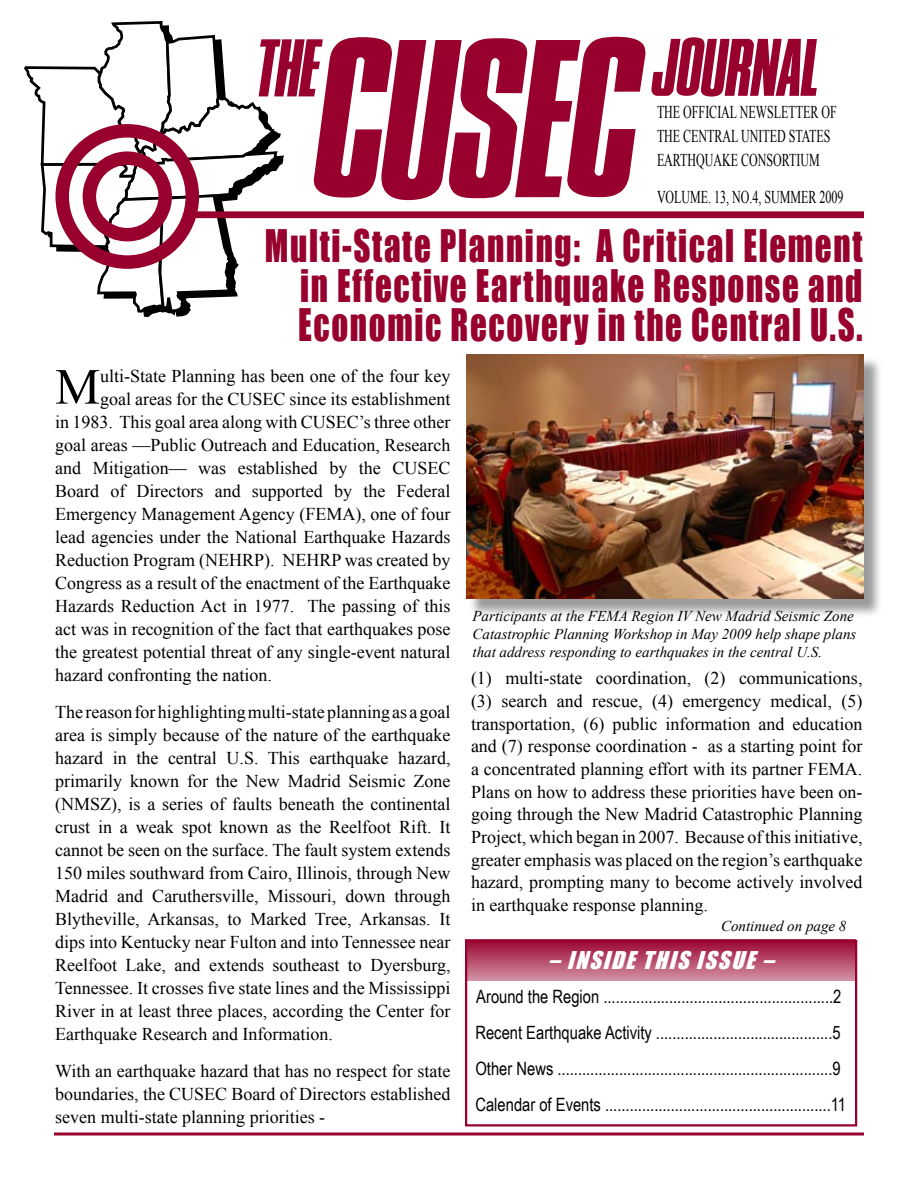
<style>
.page{position:relative;width:918px;height:1188px;background:#fff}
.page>*{position:absolute;margin:0;border:0;box-sizing:border-box;transform-origin:0 0}
.t1{font:50.55px "Times New Roman";color:#000}
.t2{font:41.25px/39.6px "Impact";letter-spacing:.05em;color:#98002e;text-align:justify;scale:.8 1}
.t3{font:italic 22.5px "Impact";color:#fff}
.t4{font:18.3px/36px "Arial Narrow";color:#000}
.t5{font:18px/23.1px "Times New Roman";color:#000;text-align:justify}
.t6{font:18px/24px "Times New Roman";color:#000;scale:.67 1}
.t7{font:italic 15px/18px "Times New Roman";color:#000}
</style>
<div class="page">
<hr style="left:54px;top:1133px;width:810px;height:2px;background:#98002e">
<div style="left:192px;top:211px;width:672px;height:7px;background:#98002e"></div>
<svg style="left:24px;top:21px;width:793px;height:296px"></svg>
<div style="left:466px;top:940px;width:389px;height:40px;background:#d28ea3"></div>
<div style="left:466px;top:941px;width:389px;height:38px;background:linear-gradient(to bottom,#9b0935,#cf889d)"></div>
<div style="left:465px;top:940px;width:392px;height:186px;border:2px solid #98002e"></div>
<div style="left:468px;top:356px;width:416px;height:263px;background:#000;opacity:.4"></div>
<img style="left:466px;top:354px;width:398px;height:245px">
<p class="t6" style="left:657px;top:100px;width:270px">THE OFFICIAL NEWSLETTER OF<br>THE CENTRAL UNITED STATES<br>EARTHQUAKE CONSORTIUM</p>
<p class="t6" style="left:657px;top:185px;width:280px">VOLUME. 13, NO.4, SUMMER 2009</p>
<h2 class="t2" style="left:298px;top:225px;width:707px;text-indent:-33px">Multi-State Planning: A Critical Element in Effective Earthquake Response and Economic Recovery in the Central U.S.</h2>
<h1 class="t1" style="left:55px;top:353px;width:47px">M</h1>
<p class="t5" style="left:100px;top:364px;width:352px">ulti-State Planning has been one of the four key</p>
<p class="t5" style="left:100px;top:387px;width:352px">goal areas for the CUSEC since its establishment</p>
<p class="t5" style="left:55px;top:410px;width:397px">in 1983. This goal area along with CUSEC’s three other</p>
<p class="t5" style="left:55px;top:433px;width:397px">goal areas —Public Outreach and Education, Research</p>
<p class="t5" style="left:55px;top:456px;width:397px">and Mitigation— was established by the CUSEC</p>
<p class="t5" style="left:55px;top:479px;width:397px">Board of Directors and supported by the Federal</p>
<p class="t5" style="left:55px;top:502px;width:397px">Emergency Management Agency (FEMA), one of four</p>
<p class="t5" style="left:55px;top:525px;width:397px">lead agencies under the National Earthquake Hazards</p>
<p class="t5" style="left:55px;top:548px;width:397px">Reduction Program (NEHRP). NEHRP was created by</p>
<p class="t5" style="left:55px;top:571px;width:397px">Congress as a result of the enactment of the Earthquake</p>
<p class="t5" style="left:55px;top:594px;width:397px">Hazards Reduction Act in 1977. The passing of this</p>
<p class="t5" style="left:55px;top:618px;width:397px">act was in recognition of the fact that earthquakes pose</p>
<p class="t5" style="left:55px;top:641px;width:397px">the greatest potential threat of any single-event natural</p>
<p class="t5" style="left:55px;top:664px;width:218px">hazard confronting the nation.</p>
<p class="t5" style="left:55px;top:700px;width:397px">The reason for highlighting multi-state planning as a goal area is simply because of the nature of the earthquake hazard in the central U.S. This earthquake hazard, primarily known for the New Madrid Seismic Zone (NMSZ), is a series of faults beneath the continental crust in a weak spot known as the Reelfoot Rift. It cannot be seen on the surface. The fault system extends 150 miles southward from Cairo, Illinois, through New Madrid and Caruthersville, Missouri, down through Blytheville, Arkansas, to Marked Tree, Arkansas. It dips into Kentucky near Fulton and into Tennessee near Reelfoot Lake, and extends southeast to Dyersburg, Tennessee. It crosses five state lines and the Mississippi River in at least three places, according the Center for Earthquake Research and Information.</p>
<p class="t5" style="left:55px;top:1059px;width:397px">With an earthquake hazard that has no respect for state boundaries, the CUSEC Board of Directors established seven multi-state planning priorities -</p>
<p class="t7" style="left:472px;top:607px;width:385px">Participants at the FEMA Region IV New Madrid Seismic Zone<br>Catastrophic Planning Workshop in May 2009 help shape plans that address responding to earthquakes in the central U.S.</p>
<p class="t5" style="left:471px;top:667px;width:393px;line-height:22.6px">(1) multi-state coordination, (2) communications, (3) search and rescue, (4) emergency medical, (5) transportation, (6) public information and education and (7) response coordination - as a starting point for a concentrated planning effort with its partner FEMA.<br>Plans on how to address these priorities have been on&shy;going through the New Madrid Catastrophic Planning Project, which began in 2007. Because of this initiative, greater emphasis was placed on the region’s earthquake hazard, prompting many to become actively involved in earthquake response planning.</p>
<p class="t7" style="left:721px;top:916px;width:127px">Continued on page 8</p>
<p class="t3" style="left:548px;top:943px;width:236px">–INSIDETHISISSUE–</p>
<p class="t4" style="left:475px;top:978px;width:372px">Around the Region ........................................................2<br>Recent Earthquake Activity ...........................................5<br>Other News ...................................................................9<br>Calendar of Events .......................................................11</p>
</div>
